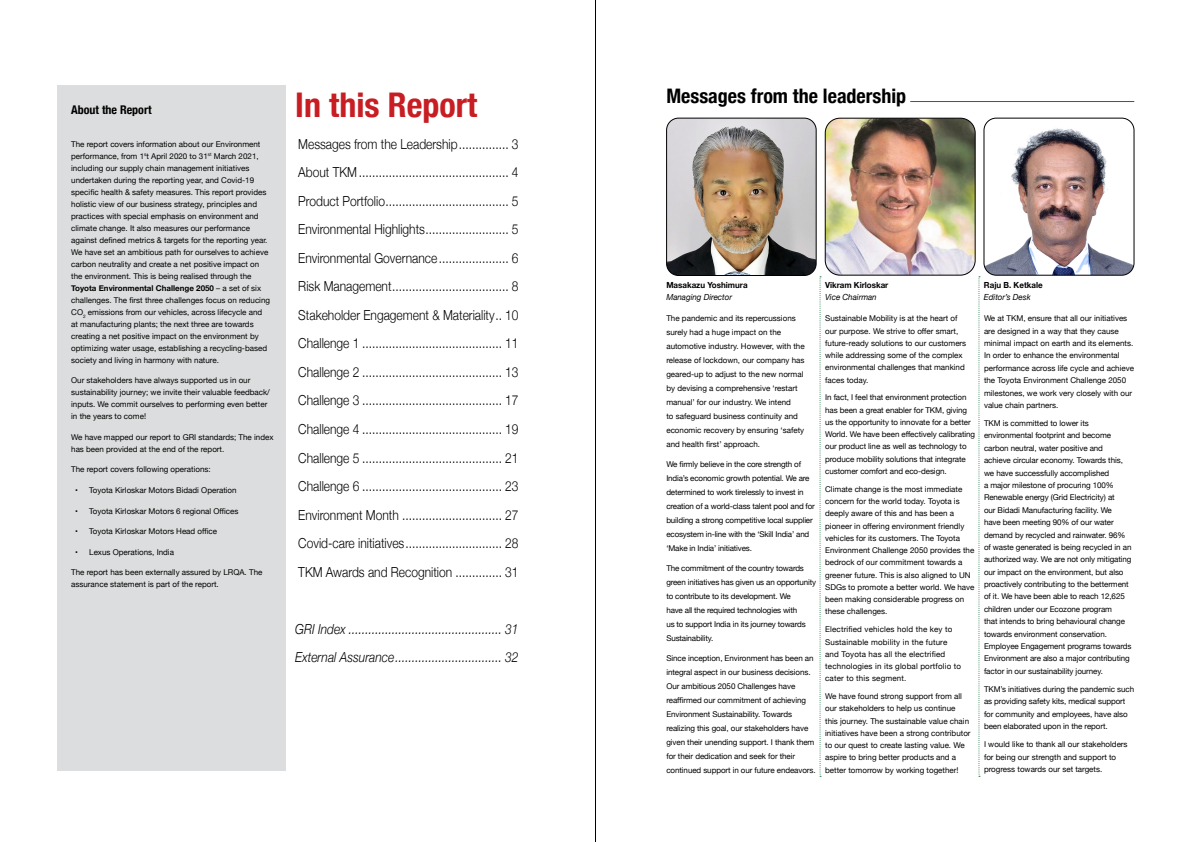
<style>
.page{position:relative;width:1191px;height:842px;background:#fff}
.page>*{position:absolute;margin:0;border:0;box-sizing:border-box;transform-origin:0 0}
.t1{font:700 condensed 34px "Helvetica Neue";color:#c71d23}
.t2{font:700 condensed 20px "Helvetica Neue";color:#000}
.t3{font:300 13.8px/28.5px "Helvetica Neue";color:#000;text-align:justify;scale:.87 1}
.t4{font:italic 300 13.8px/28.5px "Helvetica Neue";color:#000;scale:.87 1}
.t5{font:700 condensed 12px "Helvetica Neue";color:#000}
.t6{font:700 8.4px "Helvetica Neue";color:#000;scale:.95 1}
.t7{font:italic 8.4px "Helvetica Neue";color:#000;scale:.95 1}
.t8{font:8px/12.4px "Helvetica Neue";color:#000}
.t9{font:8px/14px "Helvetica Neue";letter-spacing:-.02em;color:#000}
.t10{font:8px/12.2px "Helvetica Neue";letter-spacing:.02em;color:#000}
.s1{font-weight:700}
</style>
<div class="page">
<div style="left:57px;top:86px;width:229px;height:685px;background:#dcddde"></div>
<img style="left:666px;top:118px;width:150px;height:157px">
<div style="left:666px;top:118px;width:150px;height:158px;border:1px solid #000;border-radius:12px"></div>
<img style="left:985px;top:118px;width:149px;height:157px">
<div style="left:983px;top:118px;width:151px;height:157px;border:1px solid #000;border-radius:12px"></div>
<img style="left:825px;top:118px;width:150px;height:157px">
<div style="left:825px;top:118px;width:150px;height:157px;border:1px solid #000;border-radius:15px"></div>
<hr style="left:910px;top:101px;width:224px;height:1px;background:#c71d23">
<svg style="left:819px;top:276px;width:2px;height:501px"></svg>
<svg style="left:978px;top:276px;width:2px;height:501px"></svg>
<hr style="left:595px;top:0;width:1px;height:842px;background:#000">
<h3 class="t5" style="left:71px;top:100px;width:82px">About the Report</h3>
<p class="t8" style="left:71px;top:139px;width:200px;line-height:12px">The report covers information about our Environment performance, from 1<sup>s</sup>t April 2020 to 31<sup>st</sup> March 2021, including our supply chain management initiatives undertaken during the reporting year, and Covid-19 specific health &amp; safety measures. This report provides holistic view of our business strategy, principles and practices with special emphasis on environment and climate change. It also measures our performance against defined metrics &amp; targets for the reporting year.<br>We have set an ambitious path for ourselves to achieve carbon neutrality and create a net positive impact on the environment. This is being realised through the <span class="s1">Toyota Environmental Challenge 2050</span> – a set of six challenges. The first three challenges focus on reducing CO<sub>2</sub> emissions from our vehicles, across lifecycle and at manufacturing plants; the next three are towards creating a net positive impact on the environment by optimizing water usage, establishing a recycling-based society and living in harmony with nature.</p>
<p class="t8" style="left:71px;top:375px;width:200px;line-height:12px">Our stakeholders have always supported us in our sustainability journey; we invite their valuable feedback/ inputs. We commit ourselves to performing even better in the years to come!</p>
<p class="t8" style="left:71px;top:432px;width:204px;line-height:12px">We have mapped our report to GRI standards; The index has been provided at the end of the report.</p>
<p class="t8" style="left:71px;top:464px;width:141px">The report covers following operations:</p>
<p class="t8" style="left:75px;top:484px;width:163px">• Toyota Kirloskar Motors Bidadi Operation</p>
<p class="t8" style="left:75px;top:505px;width:165px">• Toyota Kirloskar Motors 6 regional Offices</p>
<p class="t8" style="left:75px;top:525px;width:143px">• Toyota Kirloskar Motors Head office</p>
<p class="t8" style="left:75px;top:546px;width:100px">• Lexus Operations, India</p>
<p class="t8" style="left:71px;top:567px;width:193px;line-height:12px">The report has been externally assured by LRQA. The assurance statement is part of the report.</p>
<h1 class="t1" style="left:295px;top:77px;width:183px">In this Report</h1>
<p class="t3" style="left:298px;top:129px;width:254px">Messages from the Leadership............... 3<br>About TKM............................................. 4<br>Product Portfolio..................................... 5<br>Environmental Highlights......................... 5<br>Environmental Governance..................... 6<br>Risk Management................................... 8<br>Stakeholder Engagement &amp; Materiality.. 10<br>Challenge 1 .......................................... 11<br>Challenge 2 .......................................... 13<br>Challenge 3 .......................................... 17<br>Challenge 4 .......................................... 19<br>Challenge 5 .......................................... 21<br>Challenge 6 .......................................... 23<br>Environment Month .............................. 27<br>Covid-care initiatives............................. 28<br>TKM Awards and Recognition .............. 31</p>
<h3 class="t4" style="left:295px;top:613px;width:258px">GRI Index .............................................. 31<br>External Assurance................................ 32</h3>
<h2 class="t2" style="left:666px;top:80px;width:241px">Messages from the leadership</h2>
<p class="t6" style="left:666px;top:278px;width:87px">Masakazu Yoshimura</p>
<p class="t7" style="left:666px;top:291px;width:71px">Managing Director</p>
<p class="t8" style="left:666px;top:312px;width:140px;line-height:14px">The pandemic and its repercussions surely had a huge impact on the automotive industry. However, with the release of lockdown, our company has geared-up to adjust to the new normal by devising a comprehensive ‘restart manual’ for our industry. We intend<br>to safeguard business continuity and economic recovery by ensuring ‘safety and health first’ approach.</p>
<p class="t9" style="left:666px;top:458px;width:150px">We firmly believe in the core strength of India’s economic growth potential. We are determined to work tirelessly to invest in creation of a world-class talent pool and for building a strong competitive local supplier ecosystem in-line with the ‘Skill India’ and ‘Make in India’ initiatives.</p>
<p class="t9" style="left:666px;top:561px;width:151px">The commitment of the country towards green initiatives has given us an opportunity to contribute to its development. We<br>have all the required technologies with<br>us to support India in its journey towards Sustainability.</p>
<p class="t8" style="left:666px;top:651px;width:151px;line-height:14px">Since inception, Environment has been an integral aspect in our business decisions.<br>Our ambitious 2050 Challenges have reaffirmed our commitment of achieving Environment Sustainability. Towards realizing this goal, our stakeholders have given their unending support. I thank them for their dedication and seek for their continued support in our future endeavors.</p>
<p class="t6" style="left:825px;top:278px;width:68px">Vikram Kirloskar</p>
<p class="t7" style="left:825px;top:291px;width:56px">Vice Chairman</p>
<p class="t8" style="left:825px;top:313px;width:143px">Sustainable Mobility is at the heart of our purpose. We strive to offer smart, future-ready solutions to our customers while addressing some of the complex environmental challenges that mankind faces today.</p>
<p class="t8" style="left:825px;top:392px;width:151px">In fact, I feel that environment protection has been a great enabler for TKM, giving us the opportunity to innovate for a better World. We have been effectively calibrating our product line as well as technology to produce mobility solutions that integrate customer comfort and eco-design.</p>
<p class="t8" style="left:825px;top:483px;width:151px">Climate change is the most immediate concern for the world today. Toyota is deeply aware of this and has been a pioneer in offering environment friendly vehicles for its customers. The Toyota Environment Challenge 2050 provides the bedrock of our commitment towards a greener future. This is also aligned to UN SDGs to promote a better world. We have been making considerable progress on these challenges.</p>
<p class="t10" style="left:825px;top:624px;width:137px">Electrified vehicles hold the key to Sustainable mobility in the future and Toyota has all the electrified technologies in its global portfolio to cater to this segment.</p>
<p class="t8" style="left:825px;top:691px;width:147px">We have found strong support from all our stakeholders to help us continue<br>this journey. The sustainable value chain initiatives have been a strong contributor to our quest to create lasting value. We aspire to bring better products and a better tomorrow by working together!</p>
<p class="t6" style="left:984px;top:278px;width:63px">Raju B. Ketkale</p>
<p class="t7" style="left:984px;top:291px;width:50px">Editor’s Desk</p>
<p class="t8" style="left:984px;top:313px;width:152px">We at TKM, ensure that all our initiatives are designed in a way that they cause minimal impact on earth and its elements.<br>In order to enhance the environmental performance across life cycle and achieve the Toyota Environment Challenge 2050 milestones, we work very closely with our value chain partners.</p>
<p class="t8" style="left:984px;top:417px;width:149px">TKM is committed to lower its environmental footprint and become carbon neutral, water positive and achieve circular economy. Towards this, we have successfully accomplished<br>a major milestone of procuring 100% Renewable energy (Grid Electricity) at<br>our Bidadi Manufacturing facility. We<br>have been meeting 90% of our water demand by recycled and rainwater. 96% of waste generated is being recycled in an authorized way. We are not only mitigating our impact on the environment, but also proactively contributing to the betterment of it. We have been able to reach 12,625 children under our Ecozone program<br>that intends to bring behavioural change towards environment conservation.<br>Employee Engagement programs towards Environment are also a major contributing factor in our sustainability journey.</p>
<p class="t8" style="left:984px;top:683px;width:152px">TKM’s initiatives during the pandemic such as providing safety kits, medical support for community and employees, have also been elaborated upon in the report.</p>
<p class="t8" style="left:984px;top:738px;width:145px">I would like to thank all our stakeholders for being our strength and support to progress towards our set targets.</p>
</div>
